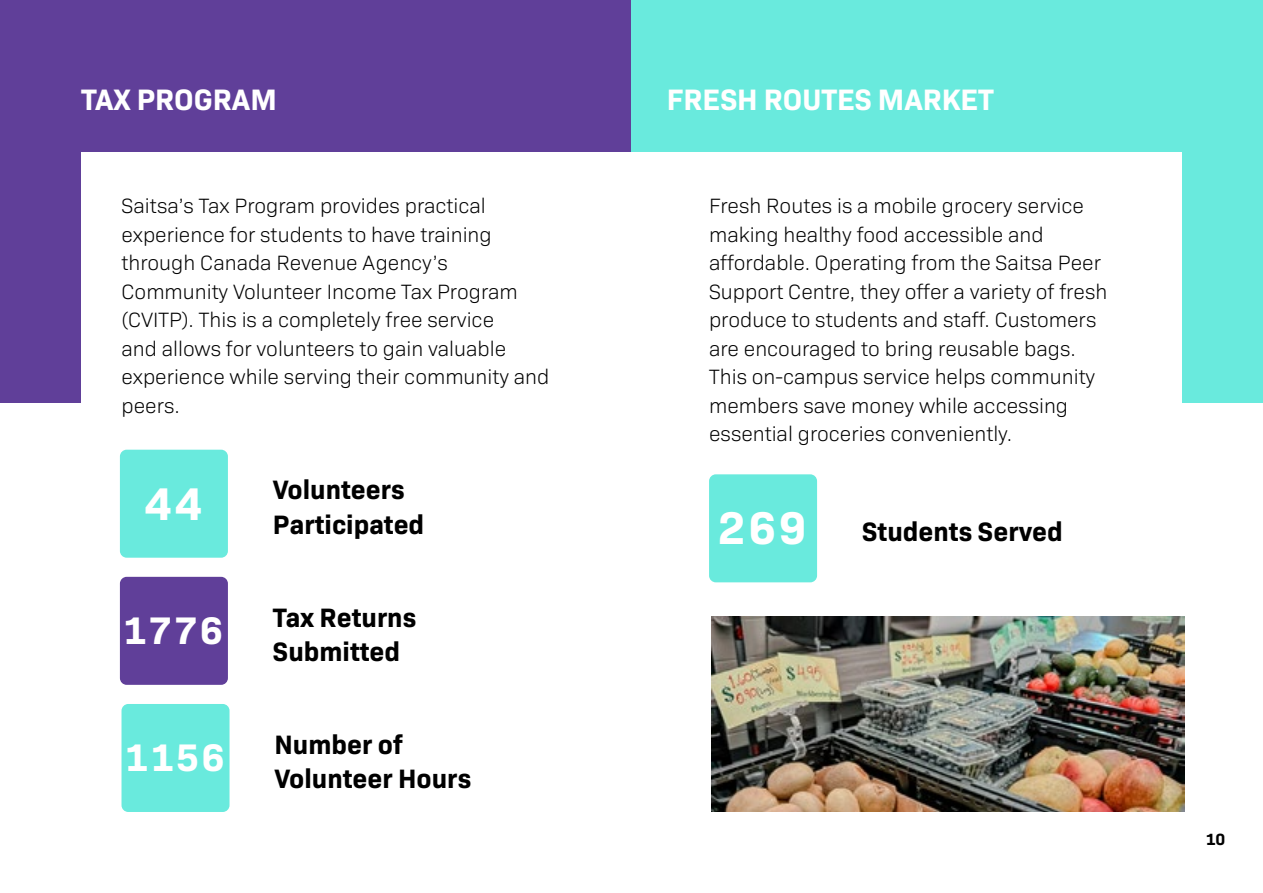
<style>
.page{position:relative;width:1263px;height:893px;background:#fff}
.page>*{position:absolute;margin:0;border:0;box-sizing:border-box;transform-origin:0 0}
.t1{font:700 46.5px "Bio Sans";color:#fff}
.t2{font:700 39px "Bio Sans";letter-spacing:.06em;color:#fff}
.t3{font:700 30px "Bio Sans";color:#fff}
.t4{font:700 27px/34.5px "Bio Sans";color:#000}
.t5{font:300 21px/28.5px "Bio Sans";color:#000}
.t6{font:700 16.5px "Bio Sans";color:#000}
.s1{font-size:46.5px;color:#fff}
</style>
<div class="page">
<div style="left:0;top:0;width:631px;height:402px;background:#603f99"></div>
<div style="left:631px;top:0;width:632px;height:402px;background:#69eadd"></div>
<div style="left:81px;top:152px;width:517px;height:406px;background:#fff"></div>
<div style="left:120px;top:450px;width:108px;height:108px;background:#69eadd;border-radius:7px"></div>
<div style="left:120px;top:577px;width:108px;height:108px;background:#603f99;border-radius:7px"></div>
<div style="left:122px;top:704px;width:108px;height:108px;background:#69eadd;border-radius:7px"></div>
<div style="left:590px;top:152px;width:592px;height:358px;background:#fff"></div>
<img style="left:712px;top:617px;width:473px;height:195px">
<div style="left:709px;top:474px;width:108px;height:108px;background:#69eadd;border-radius:7px"></div>
<h3 class="t3" style="left:81px;top:77px;width:197px">TAX PROGRAM</h3>
<p class="t5" style="left:122px;top:190px;width:429px">Saitsa’s Tax Program provides practical experience for students to have training through Canada Revenue Agency’s Community Volunteer Income Tax Program (CVITP). This is a completely free service<br>and allows for volunteers to gain valuable experience while serving their community and peers.</p>
<h1 class="t1" style="left:144px;top:468px;width:60px">44</h1>
<h2 class="t2" style="left:123px;top:601px;width:101px">1776</h2>
<h2 class="t2" style="left:125px;top:728px;width:101px">1156</h2>
<p class="t4" style="left:273px;top:471px;width:153px">Volunteers<br>Participated</p>
<p class="t4" style="left:273px;top:598px;width:145px">Tax Returns<br>Submitted</p>
<p class="t4" style="left:275px;top:725px;width:198px">Number of<br>Volunteer Hours</p>
<h3 class="t3" style="left:667px;top:77px;width:328px">FRESH ROUTES MARKET</h3>
<p class="t5" style="left:709px;top:190px;width:400px">Fresh Routes is a mobile grocery service making healthy food accessible and affordable. Operating from the Saitsa Peer Support Centre, they offer a variety of fresh produce to students and staff. Customers are encouraged to bring reusable bags.<br>This on-campus service helps community members save money while accessing essential groceries conveniently.</p>
<p class="t4" style="left:718px;top:512px;width:346px"><span class="s1">269</span> Students Served</p>
<p class="t6" style="left:1206px;top:826px;width:21px">10</p>
</div>
